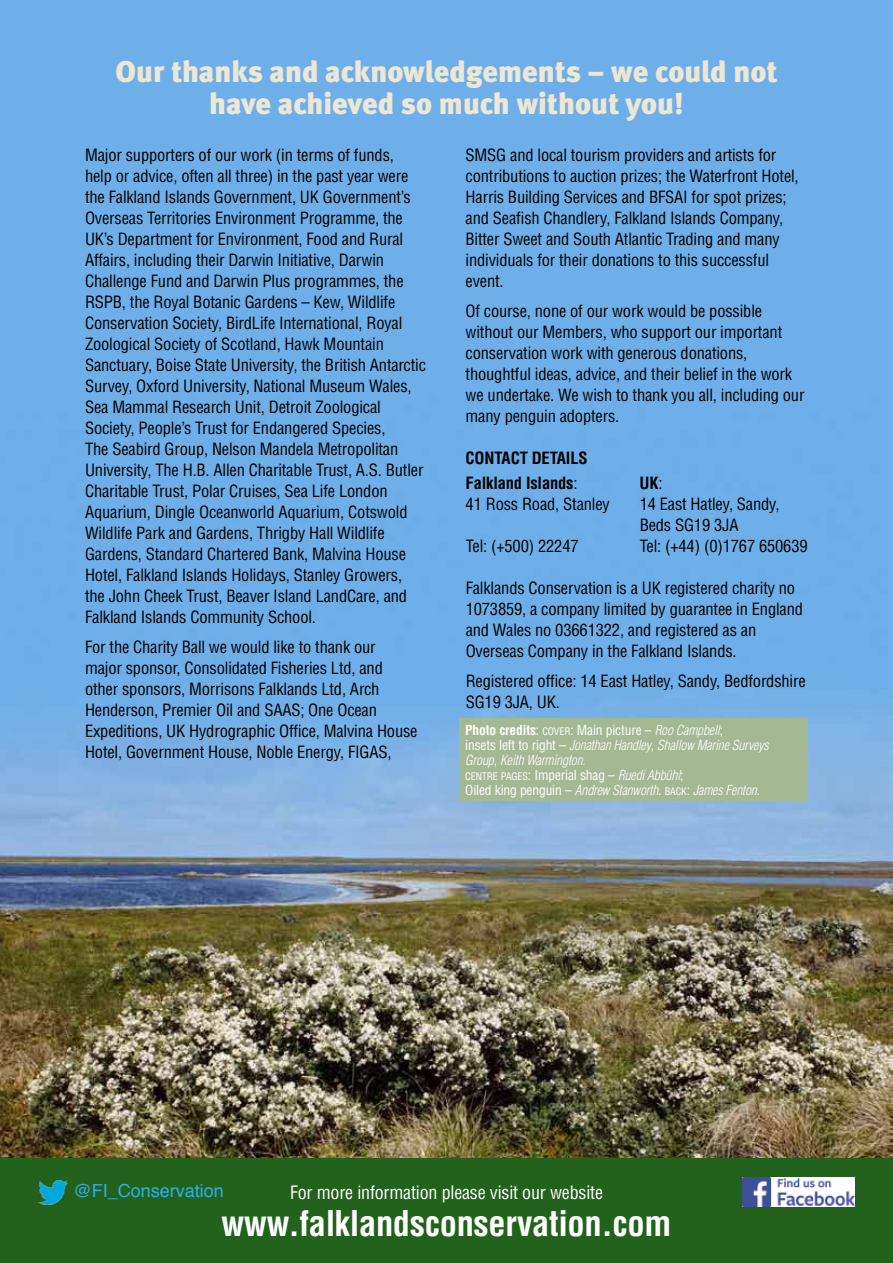
<style>
.page{position:relative;width:893px;height:1263px;background:#fff}
.page>*{position:absolute;margin:0;border:0;box-sizing:border-box;transform-origin:0 0}
.t1{font:700 condensed 34.5px "Helvetica";letter-spacing:-.01em;color:#fff}
.t2{font:900 30px/31.5px "Meta";color:#ede7d3;text-align:center}
.t3{font:condensed 18px "Helvetica";letter-spacing:-.01em;color:#fff}
.t4{font:18px "Helvetica";color:#2dafe6}
.t5{font:condensed 16.5px/21px "Helvetica";letter-spacing:-.01em;color:#000}
.t6{font:700 condensed 16.5px/25.2px "Helvetica";letter-spacing:-.01em;color:#000}
.t7{font:italic 300 condensed 13.5px/15px "Helvetica";letter-spacing:-.01em;color:#fff}
.s1{font-weight:400}
.s2{font-weight:700;font-style:normal}
.s3{font-weight:400;font-style:normal}
.s4{font-weight:400;font-style:normal;font-size:10.2px}
</style>
<div class="page">
<img style="left:0;top:0;width:893px;height:1159px">
<div style="left:0;top:1159px;width:893px;height:104px;background:#23621c"></div>
<div style="left:459px;top:719px;width:349px;height:82px;background:#a3b994"></div>
<img style="left:38px;top:1180px;width:30px;height:24px">
<img style="left:742px;top:1178px;width:113px;height:29px">
<h2 class="t2" style="left:116px;top:56px;width:664px">Our thanks and acknowledgements – we could not have achieved so much without you!</h2>
<p class="t5" style="left:85px;top:144px;width:342px">Major supporters of our work (in terms of funds,<br>help or advice, often all three) in the past year were the Falkland Islands Government, UK Government’s Overseas Territories Environment Programme, the UK’s Department for Environment, Food and Rural Affairs, including their Darwin Initiative, Darwin Challenge Fund and Darwin Plus programmes, the RSPB, the Royal Botanic Gardens – Kew, Wildlife Conservation Society, BirdLife International, Royal Zoological Society of Scotland, Hawk Mountain Sanctuary, Boise State University, the British Antarctic Survey, Oxford University, National Museum Wales, Sea Mammal Research Unit, Detroit Zoological Society, People’s Trust for Endangered Species,<br>The Seabird Group, Nelson Mandela Metropolitan University, The H.B. Allen Charitable Trust, A.S. Butler Charitable Trust, Polar Cruises, Sea Life London Aquarium, Dingle Oceanworld Aquarium, Cotswold Wildlife Park and Gardens, Thrigby Hall Wildlife Gardens, Standard Chartered Bank, Malvina House Hotel, Falkland Islands Holidays, Stanley Growers, the John Cheek Trust, Beaver Island LandCare, and Falkland Islands Community School.</p>
<p class="t5" style="left:85px;top:636px;width:334px">For the Charity Ball we would like to thank our<br>major sponsor, Consolidated Fisheries Ltd, and other sponsors, Morrisons Falklands Ltd, Arch Henderson, Premier Oil and SAAS; One Ocean Expeditions, UK Hydrographic Office, Malvina House Hotel, Government House, Noble Energy, FIGAS,</p>
<p class="t5" style="left:466px;top:144px;width:335px">SMSG and local tourism providers and artists for contributions to auction prizes; the Waterfront Hotel, Harris Building Services and BFSAI for spot prizes; and Seafish Chandlery, Falkland Islands Company, Bitter Sweet and South Atlantic Trading and many individuals for their donations to this successful event.</p>
<p class="t5" style="left:466px;top:300px;width:340px">Of course, none of our work would be possible without our Members, who support our important conservation work with generous donations, thoughtful ideas, advice, and their belief in the work we undertake. We wish to thank you all, including our many penguin adopters.</p>
<p class="t6" style="left:466px;top:445px;width:39px">Contact</p>
<p class="t6" style="left:466px;top:445px;width:122px;text-indent:66px">detai ls<br>Falkland Islands<span class="s1">:</span></p>
<p class="t6" style="left:640px;top:470px;width:25px">UK<span class="s1">:</span></p>
<p class="t5" style="left:466px;top:493px;width:146px">41 Ross Road, Stanley</p>
<p class="t5" style="left:640px;top:493px;width:141px">14 East Hatley, Sandy,<br>Beds SG19 3JA</p>
<p class="t5" style="left:466px;top:535px;width:114px">Tel: (+500) 22247</p>
<p class="t5" style="left:640px;top:535px;width:170px">Tel: (+44) (0)1767 650639</p>
<p class="t5" style="left:466px;top:577px;width:339px">Falklands Conservation is a UK registered charity no 1073859, a company limited by guarantee in England and Wales no 03661322, and registered as an Overseas Company in the Falkland Islands.</p>
<p class="t5" style="left:466px;top:670px;width:342px">Registered office: 14 East Hatley, Sandy, Bedfordshire<br>SG19 3JA, UK.</p>
<p class="t7" style="left:465px;top:722px;width:305px"><span class="s2">Photo credits</span><span class="s3">:</span> <span class="s4">COVER</span><span class="s3">: Main picture –</span> Roo Campbell<span class="s3">;<br>insets left to right –</span> Jonathan Handley<span class="s3">,</span> Shallow Marine Surveys Group<span class="s3">,</span> Keith Warmington.<br><span class="s4">CENTRE PAGES</span><span class="s3">: Imperial shag –</span> Ruedi Abbühl<span class="s3">;<br>Oiled king penguin –</span> Andrew Stanworth<span class="s3">.</span> <span class="s4">BACK</span><span class="s3">:</span> James Fenton<span class="s3">.</span></p>
<p class="t4" style="left:74px;top:1176px;width:152px">@FI_Conservation</p>
<p class="t3" style="left:290px;top:1181px;width:314px">For more information please visit our website</p>
<h1 class="t1" style="left:222px;top:1202px;width:451px">www.falklandsconservation.com</h1>
</div>
